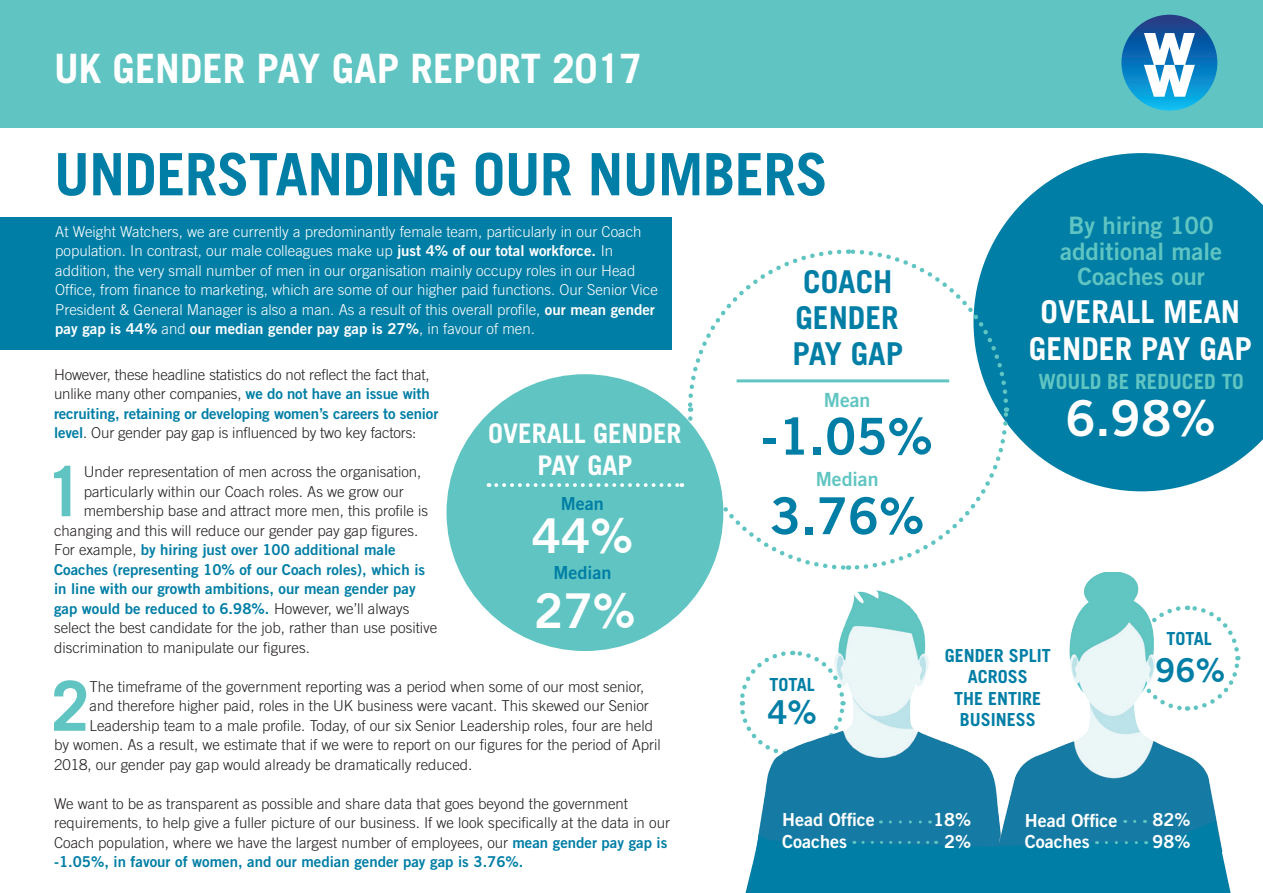
<style>
.page{position:relative;width:1263px;height:893px;background:#fff}
.page>*{position:absolute;margin:0;border:0;box-sizing:border-box;transform-origin:0 0}
.t1{font:700 69px "Trade Gothic LT Std";color:#60c5c2}
.t2{font:700 58.5px "Trade Gothic LT Std";letter-spacing:-.01em;color:#007ea5}
.t3{font:51px "Trade Gothic LT Std Bd 2";color:#007ea5}
.t4{font:49.65px "Trade Gothic LT Std Bd 2";color:#fff}
.t5{font:48px "Trade Gothic LT Std Bd 2";color:#fff}
.t6{font:700 40.5px "Trade Gothic LT Std";color:#fff}
.t7{font:33px "Trade Gothic LT Std Bd 2";color:#007ea5}
.t8{font:700 31.5px/37.5px "Trade Gothic LT Std";color:#fff;text-align:center}
.t9{font:700 31.5px/36px "Trade Gothic LT Std";color:#007ea5;text-align:center}
.t10{font:700 27px "Trade Gothic LT Std";color:#fff}
.t11{font:24px/25.5px "Trade Gothic LT Std Bd 2";color:#60c5c2;text-align:center}
.t12{font:700 21px "Trade Gothic LT Std";color:#60c5c2}
.t13{font:19.5px "Trade Gothic LT Std Bd 2";color:#60c5c2}
.t14{font:18px/21.6px "Trade Gothic LT Std Bd 2";color:#fff}
.t15{font:700 18px/21.6px "Trade Gothic LT Std";color:#007ea5;text-align:center}
.t16{font:18px "Trade Gothic LT Std Bd 2";color:#007ea5}
.t17{font:300 15px/19.5px "Trade Gothic LT Std";color:#231f20}
.t18{font:300 15px/19.5px "Trade Gothic LT Std";color:#fff}
.t19{font:15px/19.5px "Trade Gothic LT Std Bd 2";color:#007ea5}
.t20{font:15px "Trade Gothic LT Std Bd 2";color:#fff}
.s1{font-family:"Trade Gothic LT Std Bd 2";font-weight:400}
.s2{font-family:"Trade Gothic LT Std";font-weight:300}
.s3{font-family:"Trade Gothic LT Std Bd 2";font-weight:400;color:#007ea5}
.s4{font-family:"Trade Gothic LT Std";font-weight:300;color:#231f20}
</style>
<div class="page">
<div style="left:0;top:0;width:1263px;height:128px;background:#60c5c2"></div>
<svg style="left:1121px;top:15px;width:96px;height:96px;background:#0d74b8"></svg>
<svg style="left:1144px;top:33px;width:51px;height:64px;background:#a6cfe8"></svg>
<div style="left:0;top:217px;width:672px;height:133px;background:#007ea5"></div>
<svg style="left:1231px;top:630px;width:10px;height:55px"></svg>
<svg style="left:739px;top:669px;width:14px;height:69px"></svg>
<img style="left:753px;top:590px;width:246px;height:230px">
<img style="left:999px;top:572px;width:232px;height:248px">
<svg style="left:745px;top:820px;width:486px;height:73px;background:#0f82a8"></svg>
<svg style="left:991px;top:153px;width:272px;height:338px;background:#1e8daf"></svg>
<div style="left:446px;top:374px;width:277px;height:277px;background:#60c5c2;border-radius:50%"></div>
<svg style="left:496px;top:247px;width:514px;height:325px"></svg>
<hr style="left:736px;top:379px;width:213px;height:3px;background:#60c5c2">
<h3 class="t6" style="left:54px;top:44px;width:590px">UK GENDER PAY GAP REPORT 2017</h3>
<h2 class="t2" style="left:54px;top:139px;width:775px">UNDERSTANDING OUR NUMBERS</h2>
<p class="t18" style="left:55px;top:221px;width:604px">At Weight Watchers, we are currently a predominantly female team, particularly in our Coach population. In contrast, our male colleagues make up <span class="s1">just 4% of our total workforce.</span> In addition, the very small number of men in our organisation mainly occupy roles in our Head Office, from finance to marketing, which are some of our higher paid functions. Our Senior Vice President &amp; General Manager is also a man. As a result of this overall profile, <span class="s1">our mean gender</span></p>
<p class="t20" style="left:55px;top:319px;width:481px">pay gap is 44% <span class="s2">and</span> our median gender pay gap is 27%<span class="s2">, in favour of men.</span></p>
<p class="t17" style="left:54px;top:364px;width:377px">However, these headline statistics do not reflect the fact that, unlike many other companies, <span class="s3">we do not have an issue with</span></p>
<p class="t19" style="left:54px;top:403px;width:386px">recruiting, retaining or developing women’s careers to senior</p>
<p class="t17" style="left:54px;top:423px;width:364px"><span class="s3">level</span>. Our gender pay gap is influenced by two key factors:</p>
<h1 class="t1" style="left:45px;top:449px;width:40px">1</h1>
<p class="t17" style="left:84px;top:462px;width:339px">Under representation of men across the organisation,</p>
<h3 class="t11" style="left:1060px;top:212px;width:164px">By hiring 100 additional male<br>Coaches our</h3>
<h3 class="t8" style="left:1029px;top:292px;width:224px">OVERALL MEAN<br>GENDER PAY GAP</h3>
<h3 class="t12" style="left:1038px;top:368px;width:207px">WOULD BE REDUCED TO</h3>
<h3 class="t9" style="left:792px;top:263px;width:112px">COACH<br>GENDER<br>PAY GAP</h3>
<h3 class="t13" style="left:824px;top:388px;width:48px">Mean</h3>
<h3 class="t3" style="left:761px;top:405px;width:173px">-1.05%</h3>
<h3 class="t13" style="left:816px;top:467px;width:64px">Median</h3>
<h3 class="t3" style="left:770px;top:484px;width:156px">3.76%</h3>
<h3 class="t4" style="left:1065px;top:388px;width:152px">6.98%</h3>
<h3 class="t10" style="left:488px;top:416px;width:195px">OVERALL GENDER</h3>
<h3 class="t10" style="left:537px;top:449px;width:97px">PAY GAP</h3>
<p class="t17" style="left:84px;top:481px;width:322px">particularly within our Coach roles. As we grow our</p>
<p class="t17" style="left:84px;top:501px;width:346px">membership base and attract more men, this profile is</p>
<p class="t17" style="left:54px;top:520px;width:366px">changing and this will reduce our gender pay gap figures.</p>
<p class="t19" style="left:54px;top:540px;width:373px"><span class="s4">For example,</span> by hiring just over 100 additional male Coaches (representing 10% of our Coach roles), which is in line with our growth ambitions, our mean gender pay gap would be reduced to 6.98%. <span class="s4">However, we’ll always</span></p>
<p class="t17" style="left:54px;top:618px;width:385px">select the best candidate for the job, rather than use positive discrimination to manipulate our figures.</p>
<h1 class="t1" style="left:51px;top:664px;width:40px">2</h1>
<p class="t17" style="left:90px;top:676px;width:556px">The timeframe of the government reporting was a period when some of our most senior,</p>
<p class="t16" style="left:561px;top:492px;width:45px">Mean</p>
<h3 class="t5" style="left:532px;top:506px;width:103px">44%</h3>
<p class="t16" style="left:553px;top:562px;width:60px">Median</p>
<h3 class="t5" style="left:534px;top:581px;width:103px">27%</h3>
<p class="t15" style="left:1166px;top:628px;width:47px">TOTAL</p>
<p class="t15" style="left:945px;top:644px;width:108px">GENDER SPLIT<br>ACROSS<br>THE ENTIRE<br>BUSINESS</p>
<h3 class="t7" style="left:1155px;top:650px;width:71px">96%</h3>
<p class="t15" style="left:769px;top:674px;width:47px">TOTAL</p>
<h3 class="t7" style="left:767px;top:691px;width:51px">4%</h3>
<p class="t17" style="left:90px;top:696px;width:561px">and therefore higher paid, roles in the UK business were vacant. This skewed our Senior</p>
<p class="t17" style="left:90px;top:715px;width:565px">Leadership team to a male profile. Today, of our six Senior Leadership roles, four are held</p>
<p class="t17" style="left:54px;top:735px;width:608px">by women. As a result, we estimate that if we were to report on our figures for the period of April</p>
<p class="t17" style="left:54px;top:754px;width:420px">2018, our gender pay gap would already be dramatically reduced.</p>
<p class="t17" style="left:54px;top:793px;width:617px">We want to be as transparent as possible and share data that goes beyond the government requirements, to help give a fuller picture of our business. If we look specifically at the data in our<br>Coach population, where we have the largest number of employees, our <span class="s3">mean gender pay gap is</span></p>
<p class="t19" style="left:54px;top:852px;width:471px">-1.05%, in favour of women, and our median gender pay gap is 3.76%.</p>
<p class="t14" style="left:782px;top:809px;width:94px">Head Office<br>Coaches</p>
<p class="t14" style="left:1025px;top:809px;width:94px">Head Office<br>Coaches</p>
<p class="t14" style="left:1152px;top:809px;width:39px">82%<br>98%</p>
<p class="t14" style="left:933px;top:809px;width:39px;text-align:right">18%<br>2%</p>
</div>
